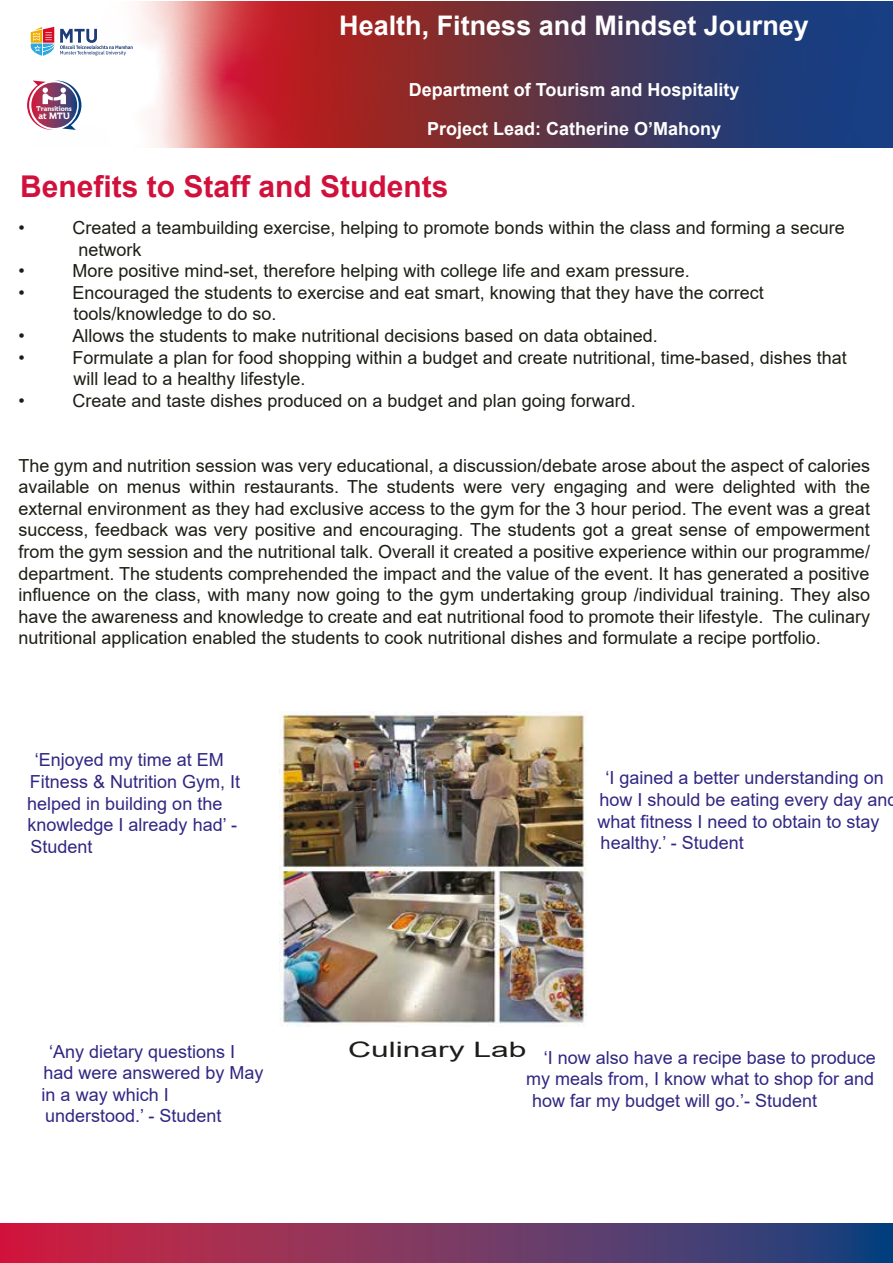
<style>
.page{position:relative;width:893px;height:1263px;background:#fff}
.page>*{position:absolute;margin:0;border:0;box-sizing:border-box;transform-origin:0 0}
.t1{font:700 30px "Arial";color:#d1113b}
.t2{font:700 27px "Arial";color:#fff}
.t3{font:21.3px "Arial";color:#1d1d1b;scale:1.49 1}
.t4{font:18px/21.6px "Arial";color:#1e1d15}
.t5{font:18px/21.6px "Arial";color:#312783}
.t6{font:700 18px/38.4px "Arial";color:#fff;text-align:center}
.t7{font:700 9.6px "Spartacus";color:#fff}
.t8{font:700 7.2px "Spartacus";color:#fff}
</style>
<div class="page">
<svg style="left:30px;top:1px;width:863px;height:147px;background:#7e5167"></svg>
<svg style="left:0;top:1224px;width:892px;height:39px;background:#783561"></svg>
<svg style="left:27px;top:81px;width:54px;height:49px"></svg>
<svg style="left:31px;top:27px;width:23px;height:29px"></svg>
<svg style="left:60px;top:29px;width:73px;height:26px"></svg>
<img style="left:280px;top:711px;width:307px;height:316px">
<p class="t8" style="left:37px;top:105px;width:37px">Transitions</p>
<p class="t7" style="left:38px;top:111px;width:33px">at MTU</p>
<h2 class="t2" style="left:339px;top:7px;width:471px">Health, Fitness and Mindset Journey</h2>
<p class="t6" style="left:409px;top:71px;width:332px">Department of Tourism and Hospitality<br>Project Lead: Catherine O’Mahony</p>
<h1 class="t1" style="left:20px;top:165px;width:430px">Benefits to Staff and Students</h1>
<p class="t4" style="left:18px;top:217px;width:8px">•</p>
<p class="t4" style="left:78px;top:217px;width:768px;text-indent:-6px">Created a teambuilding exercise, helping to promote bonds within the class and forming a secure network</p>
<p class="t4" style="left:18px;top:260px;width:8px">•</p>
<p class="t4" style="left:72px;top:260px;width:619px">More positive mind-set, therefore helping with college life and exam pressure.</p>
<p class="t4" style="left:18px;top:282px;width:8px">•</p>
<p class="t4" style="left:72px;top:282px;width:693px">Encouraged the students to exercise and eat smart, knowing that they have the correct tools/knowledge to do so.</p>
<p class="t4" style="left:18px;top:325px;width:8px">•</p>
<p class="t4" style="left:72px;top:325px;width:587px">Allows the students to make nutritional decisions based on data obtained.</p>
<p class="t4" style="left:18px;top:346px;width:8px">•</p>
<p class="t4" style="left:72px;top:346px;width:776px">Formulate a plan for food shopping within a budget and create nutritional, time-based, dishes that will lead to a healthy lifestyle.</p>
<p class="t4" style="left:18px;top:390px;width:8px">•</p>
<p class="t4" style="left:72px;top:390px;width:565px">Create and taste dishes produced on a budget and plan going forward.</p>
<p class="t4" style="left:18px;top:454px;width:853px;text-align:justify">The gym and nutrition session was very educational, a discussion/debate arose about the aspect of calories available on menus within restaurants. The students were very engaging and were delighted with the external environment as they had exclusive access to the gym for the 3 hour period. The event was a great success, feedback was very positive and encouraging. The students got a great sense of empowerment from the gym session and the nutritional talk. Overall it created a positive experience within our programme/ department. The students comprehended the impact and the value of the event. It has generated a positive influence on the class, with many now going to the gym undertaking group /individual training. They also have the awareness and knowledge to create and eat nutritional food to promote their lifestyle. The culinary nutritional application enabled the students to cook nutritional dishes and formulate a recipe portfolio.</p>
<p class="t5" style="left:27px;top:749px;width:214px;text-indent:8px">‘Enjoyed my time at EM<br>Fitness &amp; Nutrition Gym, It helped in building on the knowledge I already had’ -<br>Student</p>
<p class="t5" style="left:597px;top:767px;width:302px;text-indent:8px">‘I gained a better understanding on how I should be eating every day and what fitness I need to obtain to stay healthy.’ - Student</p>
<p class="t5" style="left:42px;top:1040px;width:223px;text-indent:8px">‘Any dietary questions I had were answered by May in a way which I understood.’ - Student</p>
<p class="t3" style="left:348px;top:1034px;width:121px">Culinary Lab</p>
<p class="t5" style="left:544px;top:1046px;width:334px">‘I now also have a recipe base to produce</p>
<p class="t5" style="left:526px;top:1068px;width:350px">my meals from, I know what to shop for and</p>
<p class="t5" style="left:532px;top:1090px;width:287px">how far my budget will go.’- Student</p>
</div>
